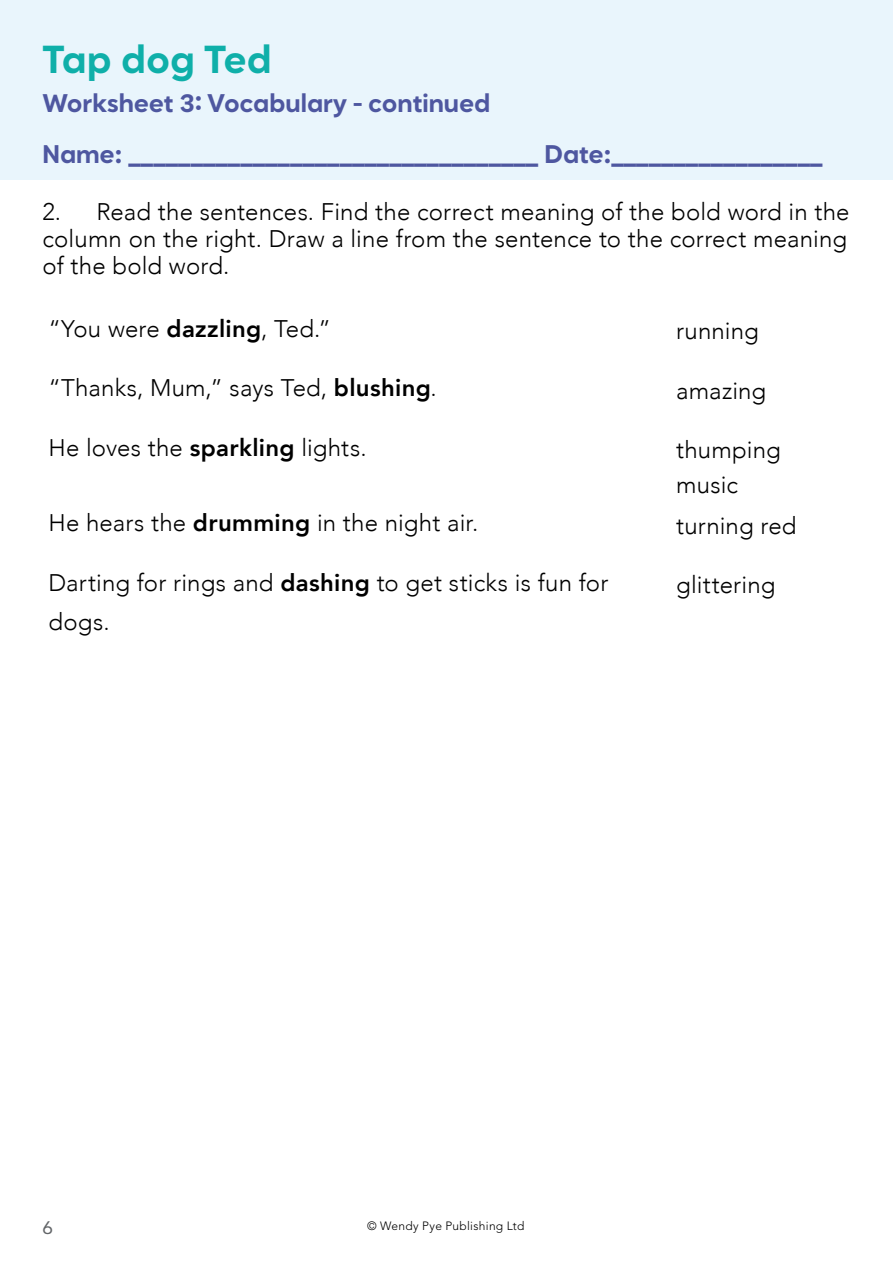
<style>
.page{position:relative;width:893px;height:1263px;background:#fff}
.page>*{position:absolute;margin:0;border:0;box-sizing:border-box;transform-origin:0 0}
.t1{font:700 39px "Kanyon";letter-spacing:-.005em;color:#0fafa9}
.Worksheet_number{font:700 25.5px "Kanyon";color:#4e57a0}
.Numbered_question{font:300 24px/27px "Avenir";letter-spacing:.005em;color:#000}
.t2{font:18px "Avenir LT Std";color:#626568;scale:1.05 1}
.t3{font:300 12px "Avenir LT Std";letter-spacing:.025em;color:#000}
.s1{font-weight:800}
</style>
<div class="page">
<div style="left:0;top:0;width:893px;height:179px;background:#e9f5fc"></div>
<p class="t1" style="left:43px;top:34px;width:231px">Tap dog Ted</p>
<p class="Worksheet_number" style="left:43px;top:87px;width:449px">Worksheet 3: Vocabulary - continued</p>
<p class="Worksheet_number" style="left:43px;top:138px;width:781px">Name: _________________________________ Date:_________________</p>
<p class="Numbered_question" style="left:43px;top:198px;width:808px;text-align:justify">2. Read the sentences. Find the correct meaning of the bold word in the column on the right. Draw a line from the sentence to the correct meaning of the bold word.</p>
<p class="Numbered_question" style="left:49px;top:315px;width:284px">“You were <span class="s1">dazzling</span>, Ted.”</p>
<p class="Numbered_question" style="left:676px;top:317px;width:84px">running</p>
<p class="Numbered_question" style="left:49px;top:374px;width:390px">“Thanks, Mum,” says Ted, <span class="s1">blushing</span>.</p>
<p class="Numbered_question" style="left:676px;top:377px;width:92px">amazing</p>
<p class="Numbered_question" style="left:49px;top:434px;width:320px">He loves the <span class="s1">sparkling</span> lights.</p>
<p class="Numbered_question" style="left:676px;top:433px;width:106px;line-height:34.5px">thumping music</p>
<p class="Numbered_question" style="left:49px;top:509px;width:431px">He hears the <span class="s1">drumming</span> in the night air.</p>
<p class="Numbered_question" style="left:676px;top:512px;width:122px">turning red</p>
<p class="Numbered_question" style="left:49px;top:563px;width:561px;line-height:39px">Darting for rings and <span class="s1">dashing</span> to get sticks is fun for dogs.</p>
<p class="Numbered_question" style="left:676px;top:571px;width:101px">glittering</p>
<p class="t2" style="left:43px;top:1217px;width:12px">6</p>
<p class="t3" style="left:367px;top:1218px;width:159px">© Wendy Pye Publishing Ltd</p>
</div>
